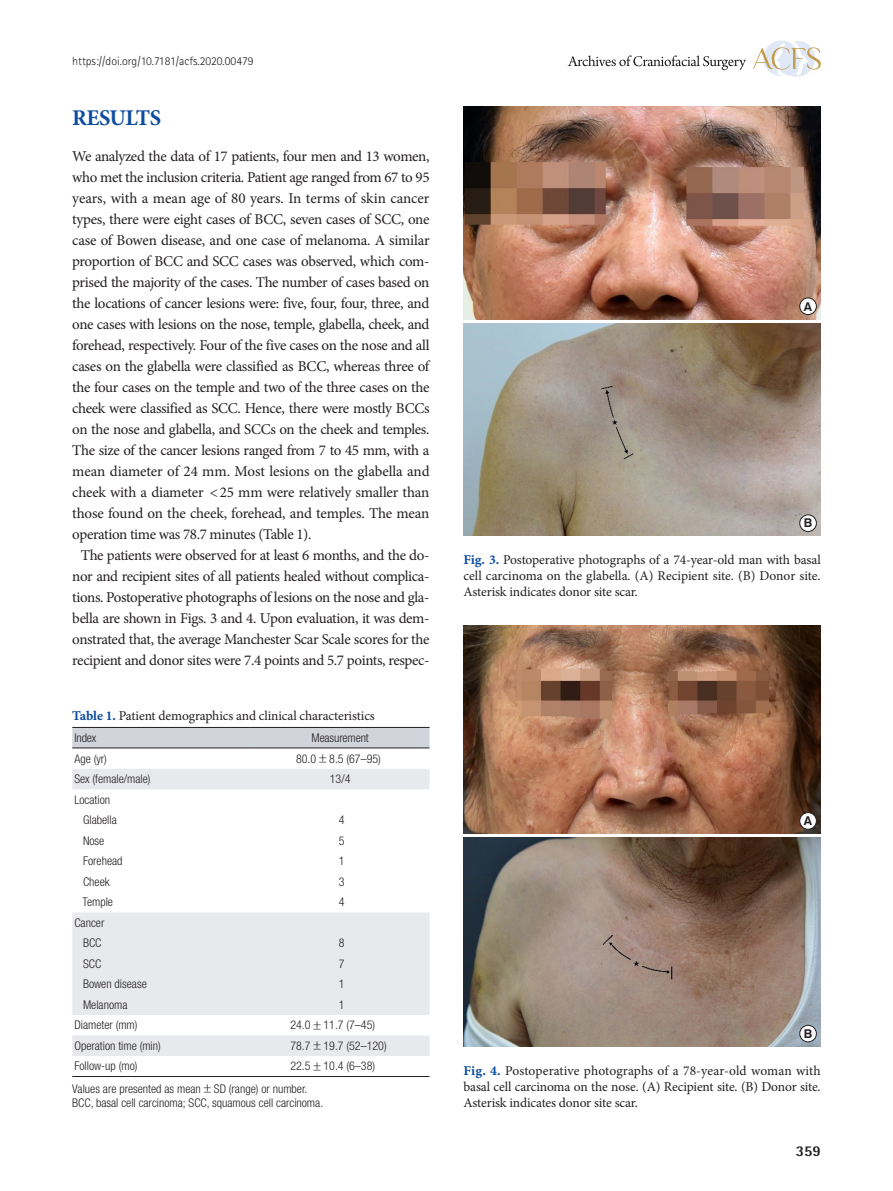
<style>
.page{position:relative;width:893px;height:1191px;background:#fff}
.page>*{position:absolute;margin:0;border:0;box-sizing:border-box;transform-origin:0 0}
.대제목{font:700 22.5px "Minion Pro";letter-spacing:-.025em;color:#0d4da1}
.본문_0{font:15px/21px "Minion Pro";letter-spacing:-.025em;color:#231f20;text-align:justify}
.본문{font:15px/21px "Minion Pro";letter-spacing:-.03em;color:#231f20;text-align:center}
.t1{font:800 15px "Rotis Semi Sans Std";color:#231f20}
.표그림제목{font:13.5px/16.2px "Minion Pro";letter-spacing:-.01em;color:#231f20;text-align:justify}
.t2{font:700 12.15px "Swiss 721 BT";color:#231f20}
.표본문{font:300 condensed 12px "Helvetica Neue LT Std";color:#231f20}
.t3{font:300 12px "Rotis Sans Serif Std";color:#231f20}
.표열제목{font:300 condensed 12px "Helvetica Neue LT Std";letter-spacing:-.01em;color:#231f20}
.s1{font-family:"Minion Pro Bold Capt";color:#0d4da1}
.s2{font-family:"Dotum";font-weight:400;font-stretch:normal}
</style>
<div class="page">
<svg style="left:753px;top:40px;width:68px;height:37px"></svg>
<svg style="left:568px;top:55px;width:178px;height:15px"></svg>
<div style="left:72px;top:728px;width:357px;height:21px;background:#d2d4dc"></div>
<svg style="left:72px;top:769px;width:357px;height:287px"></svg>
<hr style="left:72px;top:727px;width:179px;height:1px;background:#231f20">
<hr style="left:251px;top:727px;width:178px;height:1px;background:#231f20">
<hr style="left:72px;top:747px;width:179px;height:1px;background:#231f20">
<hr style="left:251px;top:747px;width:178px;height:1px;background:#231f20">
<hr style="left:72px;top:1076px;width:179px;height:1px;background:#231f20">
<hr style="left:251px;top:1076px;width:178px;height:1px;background:#231f20">
<img style="left:463px;top:323px;width:358px;height:213px">
<img style="left:463px;top:838px;width:358px;height:208px">
<img style="left:463px;top:106px;width:358px;height:213px">
<img style="left:463px;top:625px;width:358px;height:208px">
<div style="left:800px;top:515px;width:16px;height:16px;background:#fff;border-radius:50%"></div>
<div style="left:800px;top:514px;width:17px;height:17px;border:1px solid #231f20;border-radius:50%"></div>
<div style="left:800px;top:1025px;width:16px;height:17px;background:#fff;border-radius:50%"></div>
<div style="left:800px;top:1025px;width:17px;height:17px;border:1px solid #231f20;border-radius:50%"></div>
<div style="left:800px;top:298px;width:16px;height:16px;background:#fff;border-radius:50%"></div>
<div style="left:800px;top:298px;width:17px;height:17px;border:1px solid #231f20;border-radius:50%"></div>
<div style="left:800px;top:812px;width:16px;height:17px;background:#fff;border-radius:50%"></div>
<div style="left:800px;top:812px;width:17px;height:17px;border:1px solid #231f20;border-radius:50%"></div>
<p class="t3" style="left:72px;top:54px;width:183px">https://doi.org/10.7181/acfs.2020.00479</p>
<p class="대제목" style="left:72px;top:102px;width:90px">RESULTS</p>
<p class="본문_0" style="left:72px;top:145px;width:359px">We analyzed the data of 17 patients, four men and 13 women, who met the inclusion criteria. Patient age ranged from 67 to 95 years, with a mean age of 80 years. In terms of skin cancer types, there were eight cases of BCC, seven cases of SCC, one case of Bowen disease, and one case of melanoma. A similar proportion of BCC and SCC cases was observed, which com&shy;prised the majority of the cases. The number of cases based on the locations of cancer lesions were: five, four, four, three, and one cases with lesions on the nose, temple, glabella, cheek, and forehead, respectively. Four of the five cases on the nose and all cases on the glabella were classified as BCC, whereas three of the four cases on the temple and two of the three cases on the cheek were classified as SCC. Hence, there were mostly BCCs on the nose and glabella, and SCCs on the cheek and temples.<br>The size of the cancer lesions ranged from 7 to 45 mm, with a mean diameter of 24 mm. Most lesions on the glabella and cheek with a diameter &lt; 25 mm were relatively smaller than those found on the cheek, forehead, and temples. The mean operation time was 78.7 minutes (Table 1).</p>
<p class="본문" style="left:72px;top:544px;width:359px">The patients were observed for at least 6 months, and the do&shy;nor and recipient sites of all patients healed without complica&shy;tions. Postoperative photographs of lesions on the nose and gla&shy;bella are shown in Figs. 3 and 4. Upon evaluation, it was dem&shy;onstrated that, the average Manchester Scar Scale scores for the recipient and donor sites were 7.4 points and 5.7 points, respec-</p>
<p class="표그림제목" style="left:72px;top:708px;width:304px"><span class="s1">Table 1.</span> Patient demographics and clinical characteristics</p>
<p class="표열제목" style="left:74px;top:730px;width:23px">Index</p>
<p class="표열제목" style="left:312px;top:730px;width:59px">Measurement</p>
<p class="표본문" style="left:74px;top:751px;width:34px">Age (yr)</p>
<p class="표본문" style="left:296px;top:751px;width:86px">80.0<span class="s2">±</span>8.5 (67–95)</p>
<p class="표본문" style="left:74px;top:772px;width:78px">Sex (female/male)</p>
<p class="표본문" style="left:330px;top:772px;width:22px">13/4</p>
<p class="표본문" style="left:74px;top:792px;width:37px">Location</p>
<p class="표본문" style="left:83px;top:813px;width:35px">Glabella</p>
<p class="표본문" style="left:339px;top:813px;width:7px">4</p>
<p class="표본문" style="left:83px;top:833px;width:23px">Nose</p>
<p class="표본문" style="left:339px;top:833px;width:7px">5</p>
<p class="표본문" style="left:83px;top:854px;width:41px">Forehead</p>
<p class="표본문" style="left:339px;top:854px;width:7px">1</p>
<p class="표본문" style="left:83px;top:874px;width:28px">Cheek</p>
<p class="표본문" style="left:339px;top:874px;width:7px">3</p>
<p class="표본문" style="left:83px;top:895px;width:32px">Temple</p>
<p class="표본문" style="left:339px;top:895px;width:7px">4</p>
<p class="표본문" style="left:74px;top:915px;width:31px">Cancer</p>
<p class="표본문" style="left:83px;top:936px;width:20px">BCC</p>
<p class="표본문" style="left:339px;top:936px;width:7px">8</p>
<p class="표본문" style="left:83px;top:956px;width:20px">SCC</p>
<p class="표본문" style="left:339px;top:956px;width:7px">7</p>
<p class="표본문" style="left:83px;top:977px;width:65px">Bowen disease</p>
<p class="표본문" style="left:339px;top:977px;width:7px">1</p>
<p class="표본문" style="left:83px;top:997px;width:46px">Melanoma</p>
<p class="표본문" style="left:339px;top:997px;width:7px">1</p>
<p class="표본문" style="left:74px;top:1018px;width:65px">Diameter (mm)</p>
<p class="표본문" style="left:290px;top:1018px;width:86px">24.0<span class="s2">±</span>11.7 (7–45)</p>
<p class="표본문" style="left:74px;top:1038px;width:88px">Operation time (min)</p>
<p class="표본문" style="left:290px;top:1038px;width:98px">78.7<span class="s2">±</span>19.7 (52–120)</p>
<p class="표본문" style="left:74px;top:1059px;width:65px">Follow-up (mo)</p>
<p class="표본문" style="left:290px;top:1059px;width:86px">22.5<span class="s2">±</span>10.4 (6–38)</p>
<p class="표본문" style="left:72px;top:1082px;width:237px">Values are presented as mean<span class="s2">±</span>SD (range) or number.</p>
<p class="표본문" style="left:72px;top:1096px;width:252px">BCC, basal cell carcinoma; SCC, squamous cell carcinoma.</p>
<p class="t2" style="left:804px;top:299px;width:10px">A</p>
<p class="t2" style="left:804px;top:516px;width:10px">B</p>
<p class="표그림제목" style="left:463px;top:552px;width:359px"><span class="s1">Fig. 3.</span> Postoperative photographs of a 74-year-old man with basal cell carcinoma on the glabella. (A) Recipient site. (B) Donor site.<br>Asterisk indicates donor site scar.</p>
<p class="t2" style="left:804px;top:813px;width:10px">A</p>
<p class="t2" style="left:804px;top:1026px;width:10px">B</p>
<p class="표그림제목" style="left:463px;top:1062px;width:359px"><span class="s1">Fig. 4.</span> Postoperative photographs of a 78-year-old woman with basal cell carcinoma on the nose. (A) Recipient site. (B) Donor site.<br>Asterisk indicates donor site scar.</p>
<p class="t1" style="left:796px;top:1141px;width:27px">359</p>
</div>
